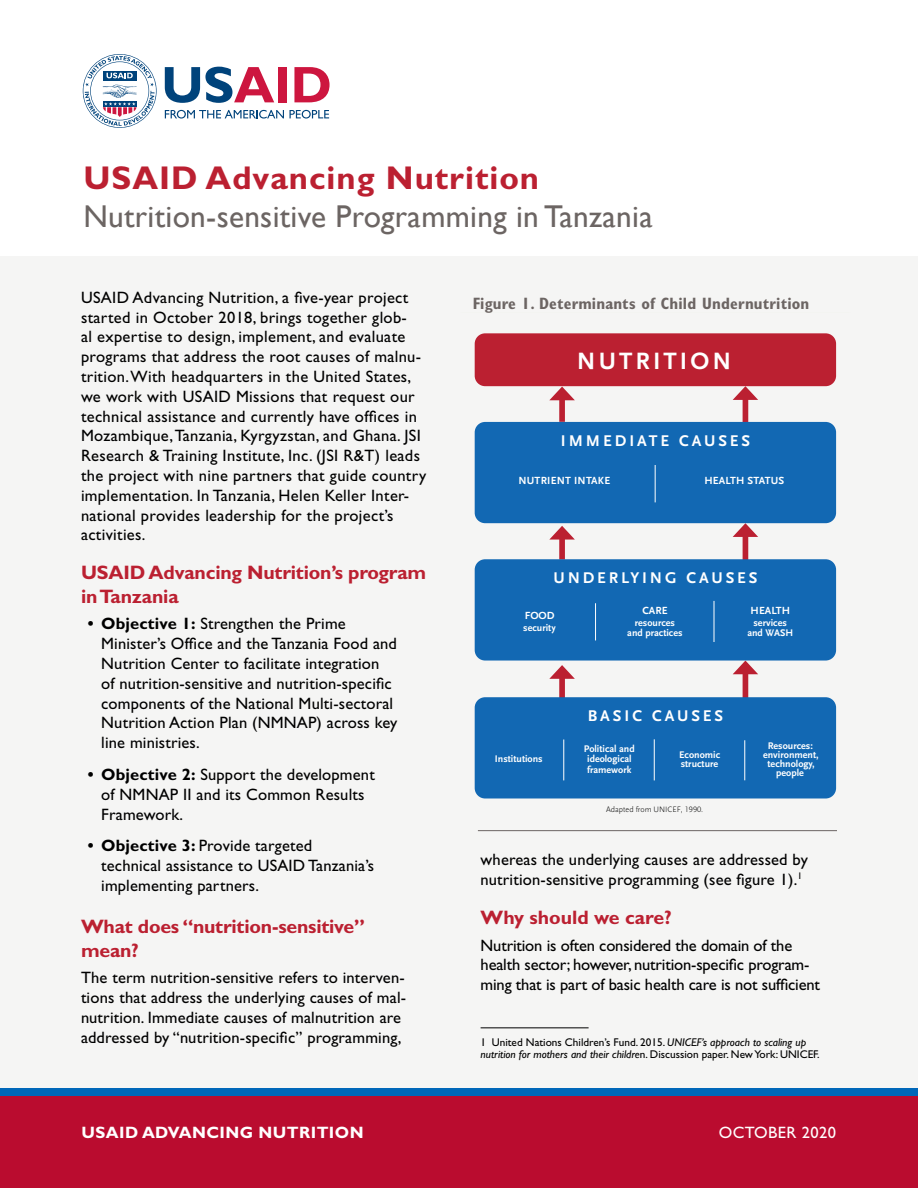
<style>
.page{position:relative;width:918px;height:1188px;background:#fff}
.page>*{position:absolute;margin:0;border:0;box-sizing:border-box;transform-origin:0 0}
.AN_-_Title{font:700 33px "Gill Sans Std";letter-spacing:.03em;color:#bb2031}
.Normal_default{font:31.5px "Gill Sans";letter-spacing:.01em;color:#6c6563}
.t1{font:700 24.75px "Scala Sans Pro";letter-spacing:.125em;color:#fff}
.heading{font:700 19.5px/23.4px "Gill Sans Std";letter-spacing:-.01em;color:#bb2031}
.AN_-_Main_text{font:16.5px/19.8px "Gill Sans Std";letter-spacing:.01em;color:#000}
.AN_-_Main_text-2{font:16.5px/19.8px "Gill Sans Std";letter-spacing:-.01em;color:#000}
.t2{font:700 condensed 16.5px "Gill Sans Std";letter-spacing:.01em;color:#6c6563}
.AN_-_Main_text-3{font:700 16.5px "Gill Sans Std";letter-spacing:.025em;color:#fff}
.AN_-_Main_text-4{font:16.5px "Gill Sans Std";letter-spacing:.025em;color:#fff}
.t3{font:700 16.2px "Scala Sans Pro";letter-spacing:.175em;color:#fff}
.footnotes{font:11.25px/12px "Gill Sans Std";color:#000}
.t4{font:700 10.8px "Scala Sans Pro";letter-spacing:.02em;color:#fff}
.t5{font:700 10.05px/9.3px "Scala Sans Pro";color:#fff;text-align:center}
.t6{font:300 8.1px "Scala Sans Pro";color:#000}
.s1{font-weight:700}
.s2{font-style:italic}
</style>
<div class="page">
<div style="left:0;top:256px;width:918px;height:832px;background:#f5f5f4"></div>
<hr style="left:481px;top:1027px;width:108px;height:1px;background:#000">
<div style="left:0;top:1096px;width:918px;height:92px;background:#ba0c2f"></div>
<div style="left:0;top:1089px;width:918px;height:7px;background:#0067b9"></div>
<svg style="left:165px;top:110px;width:119px;height:9px"></svg>
<svg style="left:290px;top:110px;width:39px;height:9px"></svg>
<svg style="left:165px;top:67px;width:109px;height:36px"></svg>
<div style="left:278px;top:67px;width:9px;height:35px;background:#cd163f"></div>
<svg style="left:294px;top:67px;width:36px;height:35px"></svg>
<svg style="left:83px;top:54px;width:74px;height:74px"></svg>
<div style="left:559px;top:674px;width:6px;height:26px;background:#bb2031"></div>
<svg style="left:549px;top:665px;width:26px;height:14px"></svg>
<div style="left:559px;top:534px;width:6px;height:26px;background:#bb2031"></div>
<svg style="left:549px;top:526px;width:26px;height:14px"></svg>
<div style="left:743px;top:669px;width:5px;height:33px;background:#bb2031"></div>
<svg style="left:733px;top:661px;width:25px;height:13px"></svg>
<div style="left:743px;top:532px;width:5px;height:31px;background:#bb2031"></div>
<svg style="left:733px;top:523px;width:25px;height:14px"></svg>
<div style="left:559px;top:395px;width:6px;height:27px;background:#bb2031"></div>
<svg style="left:549px;top:387px;width:26px;height:13px"></svg>
<div style="left:743px;top:395px;width:5px;height:29px;background:#bb2031"></div>
<svg style="left:733px;top:386px;width:25px;height:14px"></svg>
<div style="left:475px;top:422px;width:361px;height:101px;background:#1268b3;border-radius:10px"></div>
<div style="left:475px;top:559px;width:361px;height:102px;background:#1268b3;border-radius:10px"></div>
<div style="left:475px;top:697px;width:361px;height:102px;background:#1268b3;border-radius:10px"></div>
<hr style="left:655px;top:465px;width:1px;height:37px;background:#fff">
<hr style="left:595px;top:603px;width:1px;height:37px;background:#fff">
<hr style="left:563px;top:740px;width:1px;height:40px;background:#fff">
<hr style="left:654px;top:739px;width:1px;height:41px;background:#fff">
<hr style="left:744px;top:740px;width:1px;height:40px;background:#fff">
<hr style="left:714px;top:601px;width:1px;height:41px;background:#fff">
<div style="left:475px;top:333px;width:361px;height:53px;background:#bb2031;border-radius:10px"></div>
<hr style="left:478px;top:830px;width:359px;height:1px;background:#6c6563">
<p class="AN_-_Title" style="left:83px;top:159px;width:457px">USAID Advancing Nutrition</p>
<p class="Normal_default" style="left:83px;top:198px;width:571px">Nutrition-sensitive Programming in Tanzania</p>
<p class="AN_-_Main_text" style="left:81px;top:287px;width:347px">USAID Advancing Nutrition, a five-year project started in October 2018, brings together glob-<br>al expertise to design, implement, and evaluate programs that address the root causes of malnu&shy;trition. With headquarters in the United States, we work with USAID Missions that request our technical assistance and currently have offices in Mozambique, Tanzania, Kyrgyzstan, and Ghana. JSI Research &amp; Training Institute, Inc. (JSI R&amp;T) leads the project with nine partners that guide country implementation. In Tanzania, Helen Keller Inter&shy;national provides leadership for the project’s activities.</p>
<p class="heading" style="left:81px;top:561px;width:347px">USAID Advancing Nutrition’s program in Tanzania</p>
<p class="AN_-_Main_text" style="left:101px;top:614px;width:298px;text-indent:-14px"><span class="s1">• Objective 1:</span> Strengthen the Prime Minister’s Office and the Tanzania Food and Nutrition Center to facilitate integration<br>of nutrition-sensitive and nutrition-specific components of the National Multi-sectoral Nutrition Action Plan (NMNAP) across key line ministries.</p>
<p class="AN_-_Main_text" style="left:101px;top:765px;width:275px;text-indent:-14px"><span class="s1">• Objective 2:</span> Support the development of NMNAP II and its Common Results<br>Framework.</p>
<p class="AN_-_Main_text" style="left:101px;top:836px;width:275px;text-indent:-14px"><span class="s1">• Objective 3:</span> Provide targeted technical assistance to USAID Tanzania’s implementing partners.</p>
<p class="heading" style="left:81px;top:915px;width:286px">What does “nutrition-sensitive” mean?</p>
<p class="AN_-_Main_text" style="left:81px;top:968px;width:327px">The term nutrition-sensitive refers to interven&shy;tions that address the underlying causes of mal&shy;nutrition. Immediate causes of malnutrition are addressed by “nutrition-specific” programming,</p>
<p class="t2" style="left:473px;top:293px;width:338px">Figure 1. Determinants of Child Undernutrition</p>
<p class="t1" style="left:577px;top:346px;width:156px">NUTRITION</p>
<p class="t3" style="left:561px;top:432px;width:191px">IMMEDIATE CAUSES</p>
<p class="t4" style="left:518px;top:474px;width:93px">NUTRIENT INTAKE</p>
<p class="t4" style="left:704px;top:474px;width:82px">HEALTH STATUS</p>
<p class="t3" style="left:554px;top:569px;width:205px">UNDERLYING CAUSES</p>
<p class="t4" style="left:525px;top:609px;width:31px">FOOD</p>
<p class="t5" style="left:523px;top:623px;width:34px">security</p>
<p class="t4" style="left:642px;top:604px;width:27px">CARE</p>
<p class="t5" style="left:627px;top:618px;width:57px;line-height:10.1px">resources and practices</p>
<p class="t4" style="left:751px;top:604px;width:41px">HEALTH</p>
<p class="t5" style="left:747px;top:618px;width:47px;line-height:10.1px">services and WASH</p>
<p class="t3" style="left:588px;top:707px;width:137px">BASIC CAUSES</p>
<p class="t5" style="left:495px;top:755px;width:49px">Institutions</p>
<p class="t5" style="left:584px;top:743px;width:52px;line-height:10.8px">Political and ideological framework</p>
<p class="t5" style="left:679px;top:750px;width:43px;text-align:left">Economic structure</p>
<p class="t6" style="left:606px;top:804px;width:99px">Adapted from UNICEF, 1990.</p>
<p class="t5" style="left:763px;top:741px;width:57px">Resources: environment, technology, people</p>
<p class="AN_-_Main_text" style="left:481px;top:850px;width:329px">whereas the underlying causes are addressed by nutrition-sensitive programming (see figure 1).<sup>1</sup></p>
<p class="heading" style="left:481px;top:906px;width:193px">Why should we care?</p>
<p class="AN_-_Main_text-2" style="left:481px;top:935px;width:341px">Nutrition is often considered the domain of the health sector; however, nutrition-specific program&shy;ming that is part of basic health care is not sufficient</p>
<p class="footnotes" style="left:481px;top:1037px;width:340px">1 United Nations Children’s Fund. 2015. <span class="s2">UNICEF’s approach to scaling up nutrition for mothers and their childre</span>n. Discussion paper. New York: UNICEF.</p>
<p class="AN_-_Main_text-3" style="left:81px;top:1122px;width:284px">USAID ADVANCING NUTRITION</p>
<p class="AN_-_Main_text-4" style="left:719px;top:1123px;width:119px">OCTOBER 2020</p>
</div>
